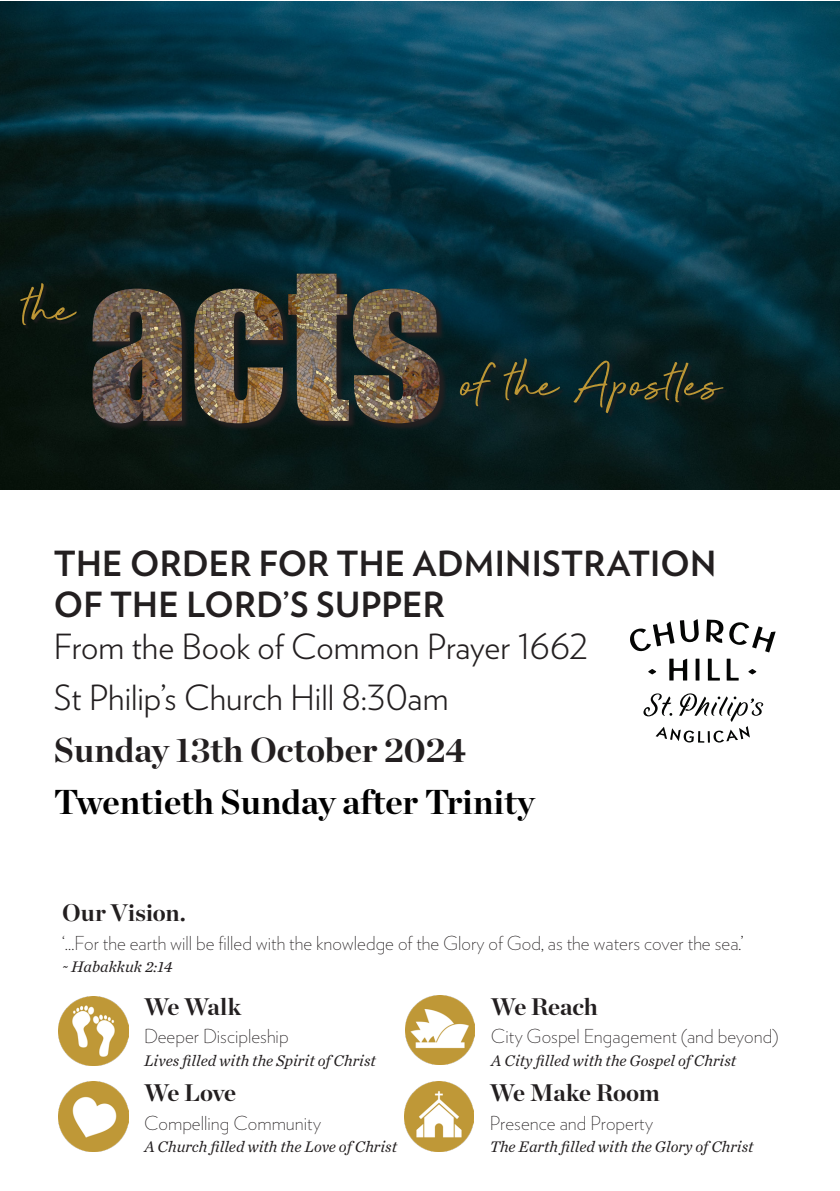
<style>
.page{position:relative;width:840px;height:1191px;background:#fff}
.page>*{position:absolute;margin:0;border:0;box-sizing:border-box;transform-origin:0 0}
.t1{font:64.8px "Beyond Infinity";color:#bd9635}
.Display{font:300 34.6px "Verlag";color:#231f20}
.Display-2{font:700 34.6px "Verlag";letter-spacing:.005em;color:#231f20}
.Service_Date{font:700 34.6px "Chronicle Display";color:#000}
.Service_Date-2{font:700 34.6px "Chronicle Display";color:#231f20}
.t2{font:700 24px "Chronicle Display";letter-spacing:-.01em;color:#231f20}
.t3{font:200 19.2px "Verlag";color:#231f20}
.t4{font:italic 16px "Chronicle Text G1";color:#231f20}
</style>
<div class="page">
<svg style="left:648px;top:669px;width:7px;height:5px"></svg>
<svg style="left:748px;top:669px;width:7px;height:5px"></svg>
<svg style="left:630px;top:619px;width:68px;height:33px"></svg>
<svg style="left:706px;top:619px;width:69px;height:33px"></svg>
<svg style="left:726px;top:658px;width:12px;height:22px"></svg>
<svg style="left:707px;top:658px;width:12px;height:22px"></svg>
<svg style="left:695px;top:658px;width:4px;height:22px"></svg>
<svg style="left:669px;top:658px;width:17px;height:22px"></svg>
<svg style="left:643px;top:693px;width:120px;height:49px"></svg>
<img style="left:58px;top:1081px;width:70px;height:70px">
<img style="left:404px;top:1081px;width:69px;height:70px">
<img style="left:405px;top:995px;width:69px;height:69px">
<img style="left:58px;top:996px;width:70px;height:69px">
<img style="left:0;top:1px;width:839px;height:488px">
<svg style="left:93px;top:274px;width:354px;height:158px;fill:#091b1a"></svg>
<img style="left:93px;top:274px;width:346px;height:149px">
<div style="left:461px;top:360px;width:266px;height:58px;background:#231f20;opacity:.75"></div>
<div style="left:21px;top:285px;width:60px;height:45px;background:#231f20;opacity:.75"></div>
<p class="t1" style="left:22px;top:274px;width:54px">the</p>
<p class="t1" style="left:459px;top:350px;width:263px">of the Apostles</p>
<p class="Display-2" style="left:54px;top:536px;width:663px">THE ORDER FOR THE ADMINISTRATION</p>
<p class="Display-2" style="left:54px;top:577px;width:392px">OF THE LORD’S SUPPER</p>
<p class="Display" style="left:54px;top:621px;width:536px">From the Book of Common Prayer 1662</p>
<p class="Display" style="left:54px;top:672px;width:396px">St Philip’s Church Hill 8:30am</p>
<p class="Service_Date-2" style="left:54px;top:722px;width:413px">Sunday 13th October 2024</p>
<p class="Service_Date" style="left:54px;top:774px;width:482px">Twentieth Sunday after Trinity</p>
<p class="t2" style="left:62px;top:893px;width:125px">Our Vision.</p>
<p class="t3" style="left:62px;top:929px;width:682px">‘…For the earth will be filled with the knowledge of the Glory of God, as the waters cover the sea.’</p>
<p class="t4" style="left:62px;top:954px;width:112px">~ Habakkuk 2:14</p>
<p class="t2" style="left:144px;top:986px;width:99px">We Walk</p>
<p class="t3" style="left:144px;top:1022px;width:146px">Deeper Discipleship</p>
<p class="t4" style="left:144px;top:1048px;width:233px">Lives filled with the Spirit of Christ</p>
<p class="t2" style="left:144px;top:1073px;width:94px">We Love</p>
<p class="t3" style="left:144px;top:1109px;width:178px">Compelling Community</p>
<p class="t4" style="left:144px;top:1134px;width:254px">A Church filled with the Love of Christ</p>
<p class="t2" style="left:490px;top:986px;width:108px">We Reach</p>
<p class="t3" style="left:490px;top:1022px;width:289px">City Gospel Engagement (and beyond)</p>
<p class="t4" style="left:490px;top:1048px;width:247px">A City filled with the Gospel of Christ</p>
<p class="t2" style="left:489px;top:1073px;width:171px">We Make Room</p>
<p class="t3" style="left:489px;top:1109px;width:165px">Presence and Property</p>
<p class="t4" style="left:489px;top:1134px;width:265px">The Earth filled with the Glory of Christ</p>
</div>
